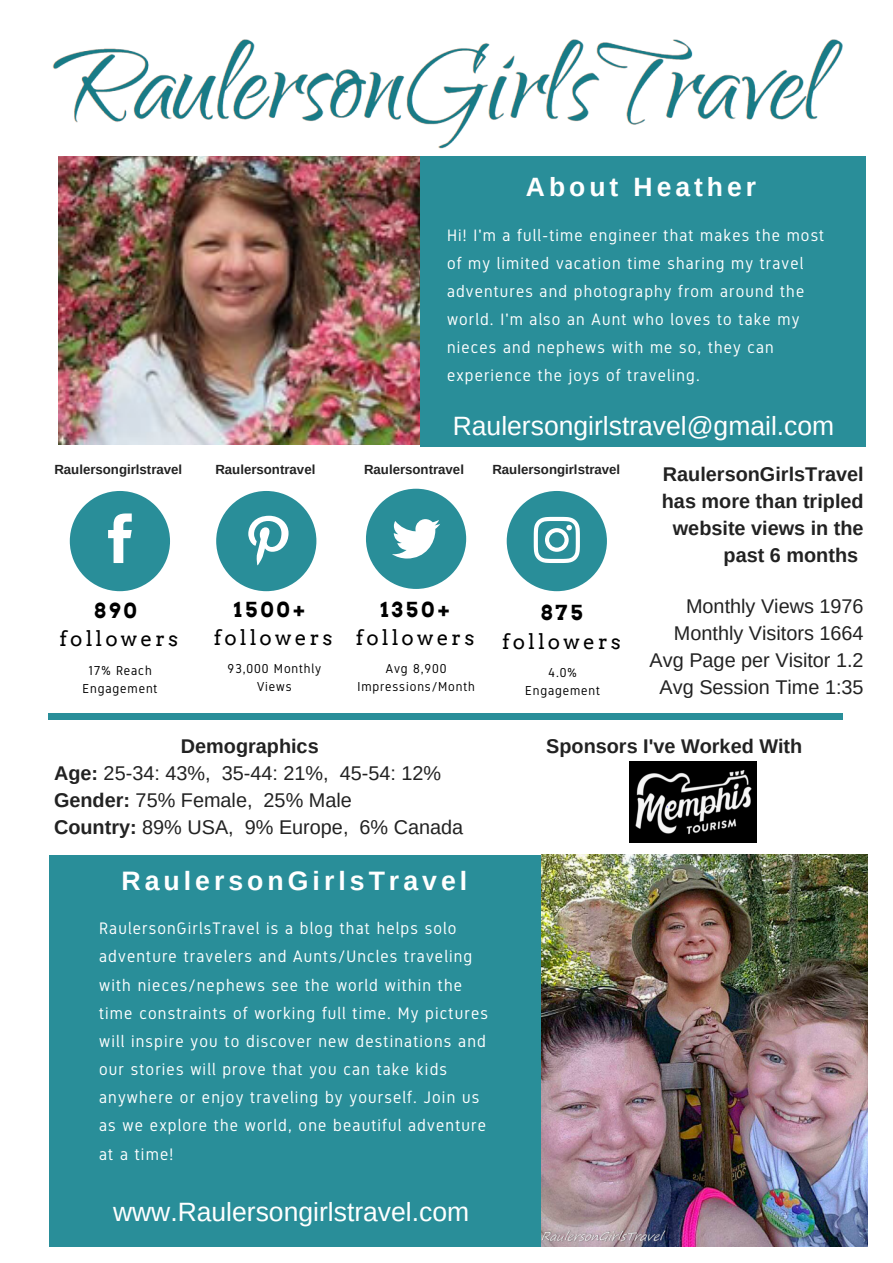
<style>
.page{position:relative;width:893px;height:1263px;background:#fff}
.page>*{position:absolute;margin:0;border:0;box-sizing:border-box;transform-origin:0 0}
.t1{font:700 26.7px "Arimo";letter-spacing:.15em;color:#fff}
.t2{font:26.55px "Arimo";color:#fff}
.t3{font:700 26.55px "Arimo";letter-spacing:.15em;color:#fff}
.t4{font:20.7px "Arvo";letter-spacing:.15em;color:#000}
.t5{font:700 20.7px "Arvo";letter-spacing:.15em;color:#000}
.t6{font:19.8px/27px "Arimo";color:#222;text-align:right}
.t7{font:700 19.8px/27px "Arimo";color:#222;text-align:right}
.t8{font:16.65px/28.2px "Gidole";letter-spacing:.07em;color:#fff}
.t9{font:16.5px/28.2px "Gidole";letter-spacing:.07em;color:#fff}
.t10{font:700 13.2px "Arimo";color:#222}
.t11{font:12.9px/18px "Gidole";letter-spacing:.07em;color:#000;text-align:center}
.s1{font-weight:700}
</style>
<div class="page">
<img style="left:59px;top:156px;width:365px;height:289px">
<svg style="left:366px;top:489px;width:100px;height:100px"></svg>
<svg style="left:507px;top:491px;width:100px;height:100px"></svg>
<svg style="left:70px;top:491px;width:100px;height:100px"></svg>
<div style="left:49px;top:713px;width:794px;height:6px;background:#298e99"></div>
<div style="left:420px;top:157px;width:446px;height:290px;background:#298e99"></div>
<img style="left:52px;top:39px;width:791px;height:110px">
<svg style="left:216px;top:491px;width:100px;height:100px"></svg>
<div style="left:50px;top:855px;width:492px;height:391px;background:#298e99"></div>
<img style="left:542px;top:855px;width:325px;height:391px">
<img style="left:629px;top:761px;width:128px;height:81px">
<h2 class="t3" style="left:526px;top:172px;width:232px">About Heather</h2>
<p class="t9" style="left:447px;top:221px;width:379px">Hi! I'm a full-time engineer that makes the most of my limited vacation time sharing my travel adventures and photography from around the world. I'm also an Aunt who loves to take my nieces and nephews with me so, they can experience the joys of traveling.</p>
<h2 class="t2" style="left:453px;top:411px;width:383px">Raulersongirlstravel@gmail.com</h2>
<p class="t10" style="left:54px;top:462px;width:129px">Raulersongirlstravel</p>
<p class="t10" style="left:215px;top:462px;width:101px">Raulersontravel</p>
<p class="t10" style="left:364px;top:462px;width:101px">Raulersontravel</p>
<p class="t10" style="left:492px;top:462px;width:129px">Raulersongirlstravel</p>
<p class="t5" style="left:94px;top:598px;width:44px">890</p>
<p class="t4" style="left:60px;top:626px;width:120px">followers</p>
<p class="t11" style="left:83px;top:661px;width:76px">17% Reach<br>Engagement</p>
<p class="t5" style="left:234px;top:597px;width:73px">1500+</p>
<p class="t4" style="left:214px;top:625px;width:120px">followers</p>
<p class="t11" style="left:227px;top:660px;width:95px">93,000 Monthly<br>Views</p>
<p class="t5" style="left:380px;top:597px;width:71px">1350+</p>
<p class="t4" style="left:356px;top:625px;width:120px">followers</p>
<p class="t11" style="left:357px;top:660px;width:119px">Avg 8,900<br>Impressions/Month</p>
<p class="t5" style="left:540px;top:601px;width:44px">875</p>
<p class="t4" style="left:502px;top:629px;width:120px">followers</p>
<p class="t11" style="left:525px;top:663px;width:76px">4.0%<br>Engagement</p>
<p class="t7" style="left:662px;top:460px;width:203px">RaulersonGirlsTravel has more than tripled website views in the past 6 months</p>
<p class="t6" style="left:650px;top:592px;width:216px">Monthly Views 1976<br>Monthly Visitors 1664<br>Avg Page per Visitor 1.2<br>Avg Session Time 1:35</p>
<p class="t6" style="left:54px;top:733px;width:411px;text-align:left;text-indent:127px"><span class="s1">Demographics<br>Age:</span> 25-34: 43%, 35-44: 21%, 45-54: 12%<br><span class="s1">Gender:</span> 75% Female, 25% Male<br><span class="s1">Country:</span> 89% USA, 9% Europe, 6% Canada</p>
<p class="t7" style="left:546px;top:733px;width:258px">Sponsors I've Worked With</p>
<h1 class="t1" style="left:121px;top:865px;width:347px">RaulersonGirlsTravel</h1>
<p class="t8" style="left:99px;top:914px;width:390px">RaulersonGirlsTravel is a blog that helps solo adventure travelers and Aunts/Uncles traveling with nieces/nephews see the world within the time constraints of working full time. My pictures will inspire you to discover new destinations and our stories will prove that you can take kids anywhere or enjoy traveling by yourself. Join us as we explore the world, one beautiful adventure at a time!</p>
<h2 class="t2" style="left:113px;top:1196px;width:358px">www.Raulersongirlstravel.com</h2>
</div>
